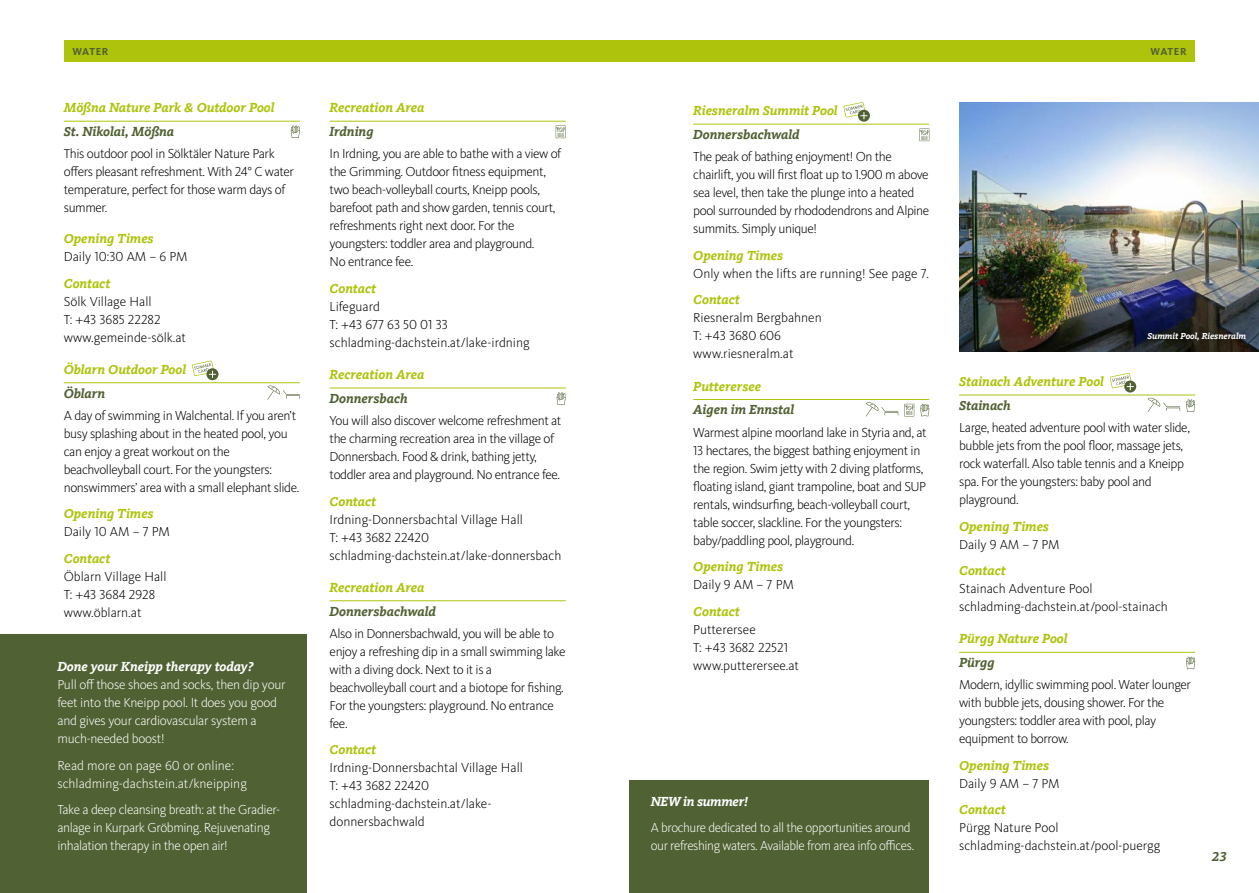
<style>
.page{position:relative;width:1259px;height:893px;background:#fff}
.page>*{position:absolute;margin:0;border:0;box-sizing:border-box;transform-origin:0 0}
.t1{font:300 13.5px/18px "Kievit OT";letter-spacing:-.03em;color:#000}
.t2{font:300 13.5px/18px "Kievit OT";color:#000}
.t3{font:300 13.5px/18px "Kievit OT";letter-spacing:-.03em;color:#fff}
.t4{font:italic 700 13.5px/23.7px "Kievit Slab Offc";color:#aec30b}
.t5{font:italic 700 13.5px "Kievit Slab Offc";color:#506133}
.t6{font:300 13.5px/18px "Kievit OT";color:#fff}
.t7{font:italic 700 13.5px "Kievit Slab Offc";color:#fff}
.t8{font:italic 700 13.5px "Kievit Slab Offc";letter-spacing:-.02em;color:#fff}
.t9{font:700 10.5px "Kievit Pro";letter-spacing:.04em;color:#506133}
.t10{font:italic 700 9px "Kievit Slab Offc";color:#fff}
.s1{font-family:"Calibri"}
.s2{color:#506133}
</style>
<div class="page">
<hr style="left:64px;top:121px;width:236px;height:1px;background:#aec30b">
<hr style="left:64px;top:382px;width:236px;height:1px;background:#aec30b">
<svg style="left:291px;top:126px;width:9px;height:12px"></svg>
<svg style="left:192px;top:361px;width:26px;height:19px"></svg>
<svg style="left:267px;top:385px;width:33px;height:15px"></svg>
<hr style="left:330px;top:121px;width:236px;height:1px;background:#aec30b">
<hr style="left:330px;top:388px;width:236px;height:1px;background:#aec30b">
<hr style="left:330px;top:600px;width:236px;height:1px;background:#aec30b">
<svg style="left:555px;top:126px;width:11px;height:12px"></svg>
<svg style="left:556px;top:392px;width:10px;height:13px"></svg>
<div style="left:0;top:635px;width:306px;height:258px;background:#506133"></div>
<hr style="left:693px;top:124px;width:236px;height:1px;background:#aec30b">
<hr style="left:693px;top:399px;width:236px;height:1px;background:#aec30b">
<svg style="left:843px;top:102px;width:27px;height:20px"></svg>
<svg style="left:919px;top:129px;width:10px;height:12px"></svg>
<svg style="left:866px;top:402px;width:32px;height:14px"></svg>
<svg style="left:904px;top:404px;width:10px;height:12px"></svg>
<svg style="left:920px;top:404px;width:9px;height:12px"></svg>
<hr style="left:959px;top:395px;width:236px;height:1px;background:#aec30b">
<hr style="left:959px;top:652px;width:236px;height:1px;background:#aec30b">
<svg style="left:1109px;top:373px;width:27px;height:19px"></svg>
<svg style="left:1147px;top:398px;width:33px;height:14px"></svg>
<svg style="left:1186px;top:399px;width:9px;height:13px"></svg>
<svg style="left:1186px;top:657px;width:9px;height:12px"></svg>
<div style="left:629px;top:780px;width:300px;height:113px;background:#506133"></div>
<div style="left:629px;top:41px;width:566px;height:21px;background:#aec30b"></div>
<div style="left:64px;top:41px;width:565px;height:21px;background:#aec30b"></div>
<img style="left:959px;top:102px;width:300px;height:250px">
<div style="left:1140px;top:325px;width:113px;height:22px;background:#000;opacity:.75"></div>
<p class="t9" style="left:72px;top:46px;width:38px">WATER</p>
<p class="t9" style="left:1150px;top:46px;width:38px">WATER</p>
<p class="t4" style="left:64px;top:96px;width:212px">Mößna Nature Park <span class="s1">&amp;</span> Outdoor Pool<br><span class="s2">St. Nikolai, Mößna</span></p>
<p class="t1" style="left:64px;top:145px;width:232px">This outdoor pool in Sölktäler Nature Park offers pleasant refreshment. With 24° C water temperature, perfect for those warm days of summer.</p>
<p class="t4" style="left:64px;top:227px;width:91px">Opening Times</p>
<p class="t2" style="left:64px;top:247px;width:125px">Daily 10:30 AM – 6 PM</p>
<p class="t4" style="left:64px;top:271px;width:48px">Contact</p>
<p class="t2" style="left:64px;top:292px;width:124px">Sölk Village Hall<br>T: +43 3685 22282 www.gemeinde-sölk.at</p>
<p class="t4" style="left:64px;top:357px;width:124px">Öblarn Outdoor Pool</p>
<p class="t5" style="left:64px;top:385px;width:43px">Öblarn</p>
<p class="t1" style="left:64px;top:406px;width:237px">A day of swimming in Walchental. If you aren’t busy splashing about in the heated pool, you can enjoy a great workout on the beachvolleyball court. For the youngsters: nonswimmers’ area with a small elephant slide.</p>
<p class="t4" style="left:64px;top:502px;width:91px">Opening Times</p>
<p class="t2" style="left:64px;top:523px;width:108px">Daily 10 AM – 7 PM</p>
<p class="t4" style="left:64px;top:546px;width:48px">Contact</p>
<p class="t2" style="left:64px;top:567px;width:104px">Öblarn Village Hall<br>T: +43 3684 2928 www.öblarn.at</p>
<p class="t7" style="left:57px;top:659px;width:198px">Done your Kneipp therapy today?</p>
<p class="t3" style="left:57px;top:676px;width:230px">Pull off those shoes and socks, then dip your feet into the Kneipp pool. It does you good and gives your cardiovascular system a much-needed boost!</p>
<p class="t6" style="left:57px;top:756px;width:191px">Read more on page 60 or online: schladming-dachstein.at/kneipping</p>
<p class="t3" style="left:57px;top:801px;width:224px">Take a deep cleansing breath: at the Gradier&shy;anlage in Kurpark Gröbming. Rejuvenating inhalation therapy in the open air!</p>
<p class="t4" style="left:330px;top:96px;width:96px">Recreation Area</p>
<p class="t5" style="left:330px;top:124px;width:45px">Irdning</p>
<p class="t1" style="left:330px;top:145px;width:233px">In Irdning, you are able to bathe with a view of the Grimming. Outdoor fitness equipment, two beach-volleyball courts, Kneipp pools, barefoot path and show garden, tennis court, refreshments right next door. For the youngsters: toddler area and playground.<br>No entrance fee.</p>
<p class="t4" style="left:330px;top:276px;width:48px">Contact</p>
<p class="t2" style="left:330px;top:297px;width:202px">Lifeguard<br>T: +43 677 63 50 01 33 schladming-dachstein.at/lake-irdning</p>
<p class="t4" style="left:330px;top:363px;width:96px">Recreation Area</p>
<p class="t5" style="left:330px;top:390px;width:79px">Donnersbach</p>
<p class="t1" style="left:330px;top:411px;width:233px">You will also discover welcome refreshment at the charming recreation area in the village of Donnersbach. Food &amp; drink, bathing jetty, toddler area and playground. No entrance fee.</p>
<p class="t4" style="left:330px;top:489px;width:48px">Contact</p>
<p class="t2" style="left:330px;top:510px;width:233px">Irdning-Donnersbachtal Village Hall<br>T: +43 3682 22420 schladming-dachstein.at/lake-donnersbach</p>
<p class="t4" style="left:330px;top:575px;width:96px">Recreation Area</p>
<p class="t5" style="left:330px;top:603px;width:108px">Donnersbachwald</p>
<p class="t1" style="left:330px;top:624px;width:237px">Also in Donnersbachwald, you will be able to enjoy a refreshing dip in a small swimming lake with a diving dock. Next to it is a beachvolleyball court and a biotope for fishing.<br>For the youngsters: playground. No entrance fee.</p>
<p class="t4" style="left:330px;top:738px;width:48px">Contact</p>
<p class="t2" style="left:330px;top:759px;width:195px">Irdning-Donnersbachtal Village Hall<br>T: +43 3682 22420 schladming-dachstein.at/lake&shy;donnersbachwald</p>
<p class="t4" style="left:693px;top:99px;width:146px">Riesneralm Summit Pool</p>
<p class="t5" style="left:693px;top:126px;width:108px">Donnersbachwald</p>
<p class="t1" style="left:693px;top:148px;width:237px">The peak of bathing enjoyment! On the chairlift, you will first float up to 1.900 m above sea level, then take the plunge into a heated pool surrounded by rhododendrons and Alpine summits. Simply unique!</p>
<p class="t4" style="left:693px;top:243px;width:91px">Opening Times</p>
<p class="t2" style="left:693px;top:264px;width:237px">Only when the lifts are running! See page 7.</p>
<p class="t4" style="left:693px;top:288px;width:48px">Contact</p>
<p class="t2" style="left:693px;top:309px;width:130px">Riesneralm Bergbahnen<br>T: +43 3680 606 www.riesneralm.at</p>
<p class="t4" style="left:693px;top:374px;width:69px">Putterersee</p>
<p class="t5" style="left:693px;top:402px;width:102px">Aigen im Ennstal</p>
<p class="t1" style="left:693px;top:423px;width:235px">Warmest alpine moorland lake in Styria and, at 13 hectares, the biggest bathing enjoyment in the region. Swim jetty with 2 diving platforms, floating island, giant trampoline, boat and SUP rentals, windsurfing, beach-volleyball court, table soccer, slackline. For the youngsters: baby/paddling pool, playground.</p>
<p class="t4" style="left:693px;top:555px;width:91px">Opening Times</p>
<p class="t2" style="left:693px;top:575px;width:102px">Daily 9 AM – 7 PM</p>
<p class="t4" style="left:693px;top:599px;width:48px">Contact</p>
<p class="t2" style="left:693px;top:620px;width:107px">Putterersee<br>T: +43 3682 22521 www.putterersee.at</p>
<p class="t8" style="left:651px;top:793px;width:99px">NEW in summer!</p>
<p class="t3" style="left:651px;top:819px;width:265px">A brochure dedicated to all the opportunities around our refreshing waters. Available from area info offices.</p>
<p class="t10" style="left:1147px;top:331px;width:100px">Summit Pool, Riesneralm</p>
<p class="t4" style="left:959px;top:370px;width:146px">Stainach Adventure Pool</p>
<p class="t5" style="left:959px;top:397px;width:53px">Stainach</p>
<p class="t1" style="left:959px;top:418px;width:232px">Large, heated adventure pool with water slide, bubble jets from the pool floor, massage jets, rock waterfall. Also table tennis and a Kneipp spa. For the youngsters: baby pool and playground.</p>
<p class="t4" style="left:959px;top:514px;width:91px">Opening Times</p>
<p class="t2" style="left:959px;top:535px;width:102px">Daily 9 AM – 7 PM</p>
<p class="t4" style="left:959px;top:559px;width:48px">Contact</p>
<p class="t2" style="left:959px;top:579px;width:210px">Stainach Adventure Pool schladming-dachstein.at/pool-stainach</p>
<p class="t4" style="left:959px;top:627px;width:110px">Pürgg Nature Pool</p>
<p class="t5" style="left:959px;top:655px;width:37px">Pürgg</p>
<p class="t1" style="left:959px;top:676px;width:233px">Modern, idyllic swimming pool. Water lounger with bubble jets, dousing shower. For the youngsters: toddler area with pool, play equipment to borrow.</p>
<p class="t4" style="left:959px;top:754px;width:91px">Opening Times</p>
<p class="t2" style="left:959px;top:774px;width:102px">Daily 9 AM – 7 PM</p>
<p class="t4" style="left:959px;top:798px;width:48px">Contact</p>
<p class="t2" style="left:959px;top:819px;width:203px">Pürgg Nature Pool schladming-dachstein.at/pool-puergg</p>
<p class="t5" style="left:1212px;top:848px;width:17px">23</p>
</div>
